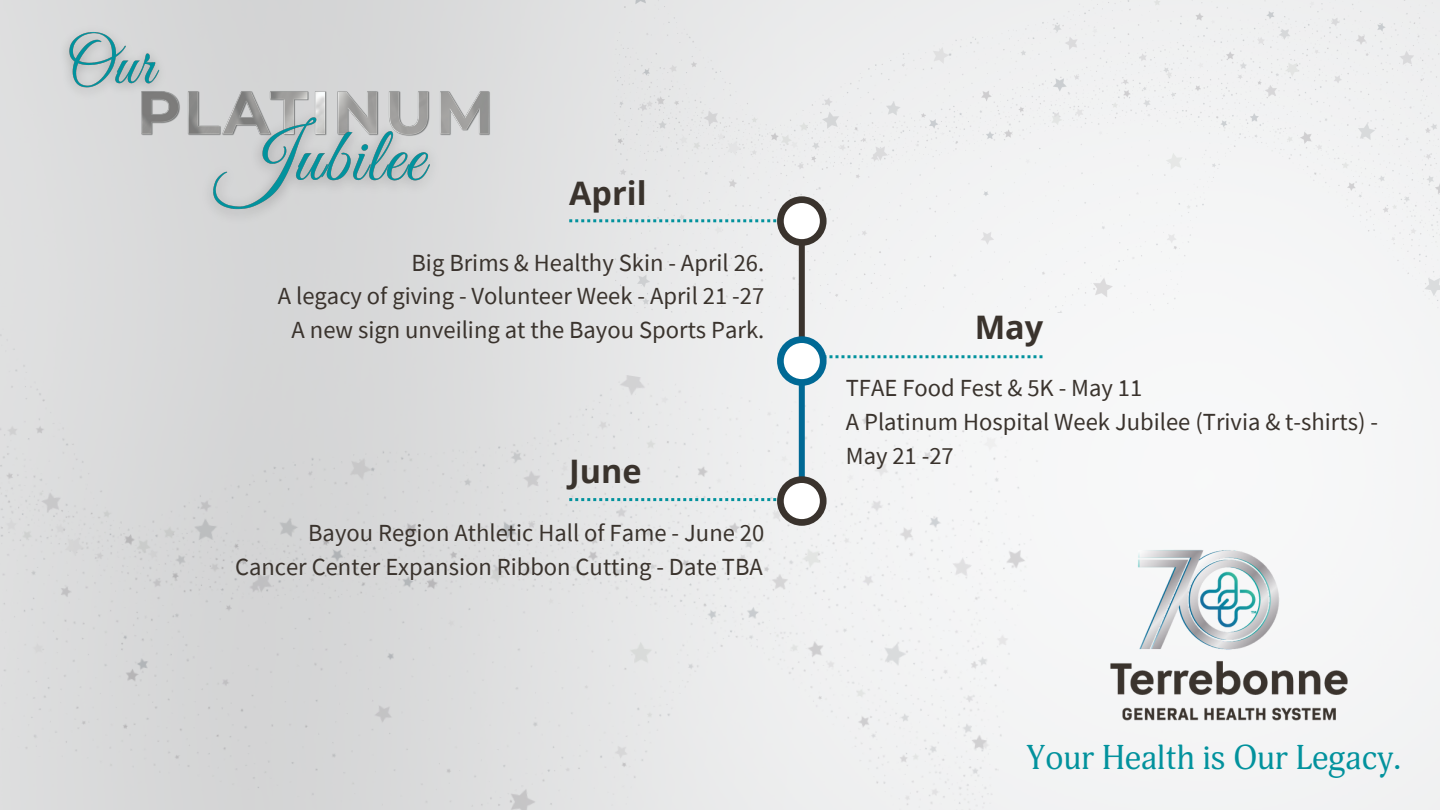
<style>
.page{position:relative;width:1440px;height:810px;background:#fff}
.page>*{position:absolute;margin:0;border:0;box-sizing:border-box;transform-origin:0 0}
.t1{font:33.8px "Adonis Web";color:#02929d}
.t2{font:700 32.4px "Open Sans";color:#3a332d}
.t3{font:24.6px/33.8px "Source Sans Pro";color:#3a332d}
</style>
<div class="page">
<img style="left:0;top:0;width:1440px;height:810px">
<div style="left:799px;top:235px;width:6px;height:143px;background:#3a332d"></div>
<div style="left:799px;top:378px;width:6px;height:143px;background:#006995"></div>
<svg style="left:826px;top:355px;width:216px;height:3px"></svg>
<svg style="left:777px;top:336px;width:50px;height:50px"></svg>
<div style="left:784px;top:343px;width:36px;height:36px;background:#fff;border-radius:50%"></div>
<svg style="left:569px;top:219px;width:208px;height:3px"></svg>
<svg style="left:777px;top:196px;width:50px;height:50px"></svg>
<div style="left:784px;top:203px;width:36px;height:36px;background:#fff;border-radius:50%"></div>
<svg style="left:569px;top:498px;width:208px;height:3px"></svg>
<div style="left:777px;top:476px;width:50px;height:50px;background:#3a332d;border-radius:50%"></div>
<div style="left:784px;top:483px;width:36px;height:36px;background:#fff;border-radius:50%"></div>
<img style="left:1086px;top:518px;width:273px;height:241px">
<img style="left:127px;top:60px;width:385px;height:95px">
<img style="left:194px;top:102px;width:255px;height:128px">
<img style="left:53px;top:19px;width:123px;height:90px">
<p class="t2" style="left:569px;top:170px;width:79px">April</p>
<p class="t3" style="left:412px;top:245px;width:354px">Big Brims &amp; Healthy Skin - April 26.</p>
<h3 class="t3" style="left:278px;top:279px;width:488px">A legacy of giving - Volunteer Week - April 21 -27</h3>
<h3 class="t3" style="left:292px;top:312px;width:474px">A new sign unveiling at the Bayou Sports Park.</h3>
<p class="t2" style="left:569px;top:448px;width:74px">June</p>
<p class="t3" style="left:308px;top:516px;width:458px">Bayou Region Athletic Hall of Fame - June 20</p>
<h3 class="t3" style="left:235px;top:549px;width:529px">Cancer Center Expansion Ribbon Cutting - Date TBA</h3>
<p class="t2" style="left:975px;top:304px;width:70px">May</p>
<p class="t3" style="left:846px;top:371px;width:298px">TFAE Food Fest &amp; 5K - May 11</p>
<p class="t3" style="left:846px;top:404px;width:534px">A Platinum Hospital Week Jubilee (Trivia &amp; t-shirts) -<br>May 21 -27</p>
<p class="t1" style="left:1026px;top:738px;width:376px">Your Health is Our Legacy.</p>
</div>
